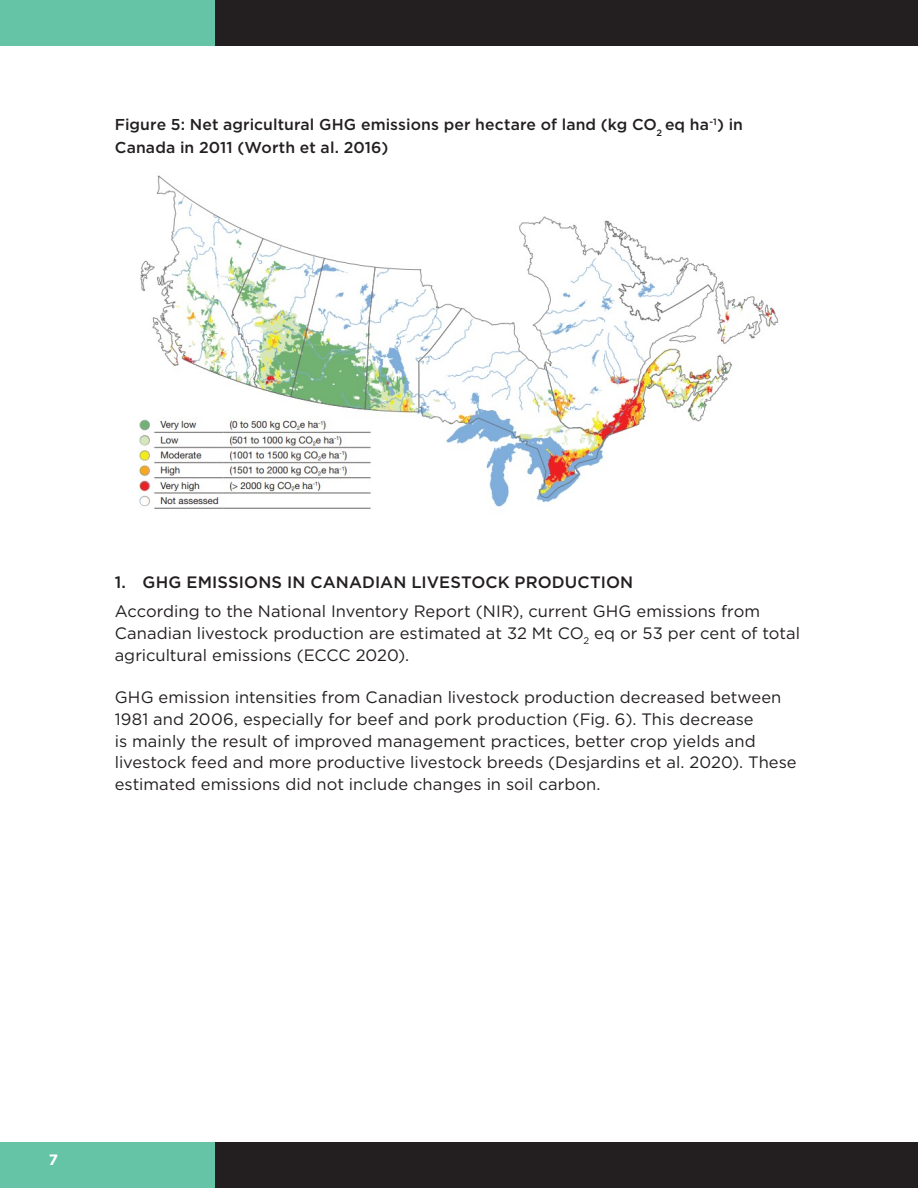
<style>
.page{position:relative;width:918px;height:1188px;background:#fff}
.page>*{position:absolute;margin:0;border:0;box-sizing:border-box;transform-origin:0 0}
.SC_-_Body{font:16.5px/21.9px "Gotham";color:#231f20}
.SC_-_Heading_2{font:500 16.5px "Gotham";letter-spacing:.005em;color:#231f20}
.Table_Heading{font:500 15.75px/22.5px "Gotham";letter-spacing:.005em;color:#231f20}
.t1{font:700 15px "Gotham";color:#fff}
</style>
<div class="page">
<div style="left:0;top:1143px;width:215px;height:45px;background:#65c4a6"></div>
<div style="left:0;top:0;width:215px;height:45px;background:#65c4a6"></div>
<div style="left:215px;top:1143px;width:703px;height:45px;background:#231f20"></div>
<div style="left:215px;top:0;width:703px;height:45px;background:#231f20"></div>
<img style="left:139px;top:175px;width:640px;height:334px">
<p class="Table_Heading" style="left:115px;top:113px;width:630px">Figure 5: Net agricultural GHG emissions per hectare of land (kg CO<sub>2</sub> eq ha<sup>-1</sup>) in<br>Canada in 2011 (Worth et al. 2016)</p>
<p class="SC_-_Heading_2" style="left:115px;top:571px;width:520px">1. GHG EMISSIONS IN CANADIAN LIVESTOCK PRODUCTION</p>
<p class="SC_-_Body" style="left:115px;top:600px;width:687px">According to the National Inventory Report (NIR), current GHG emissions from<br>Canadian livestock production are estimated at 32 Mt CO<sub>2</sub> eq or 53 per cent of total agricultural emissions (ECCC 2020).</p>
<p class="SC_-_Body" style="left:115px;top:686px;width:683px">GHG emission intensities from Canadian livestock production decreased between 1981 and 2006, especially for beef and pork production (Fig. 6). This decrease<br>is mainly the result of improved management practices, better crop yields and livestock feed and more productive livestock breeds (Desjardins et al. 2020). These estimated emissions did not include changes in soil carbon.</p>
<p class="t1" style="left:49px;top:1150px;width:11px">7</p>
</div>
